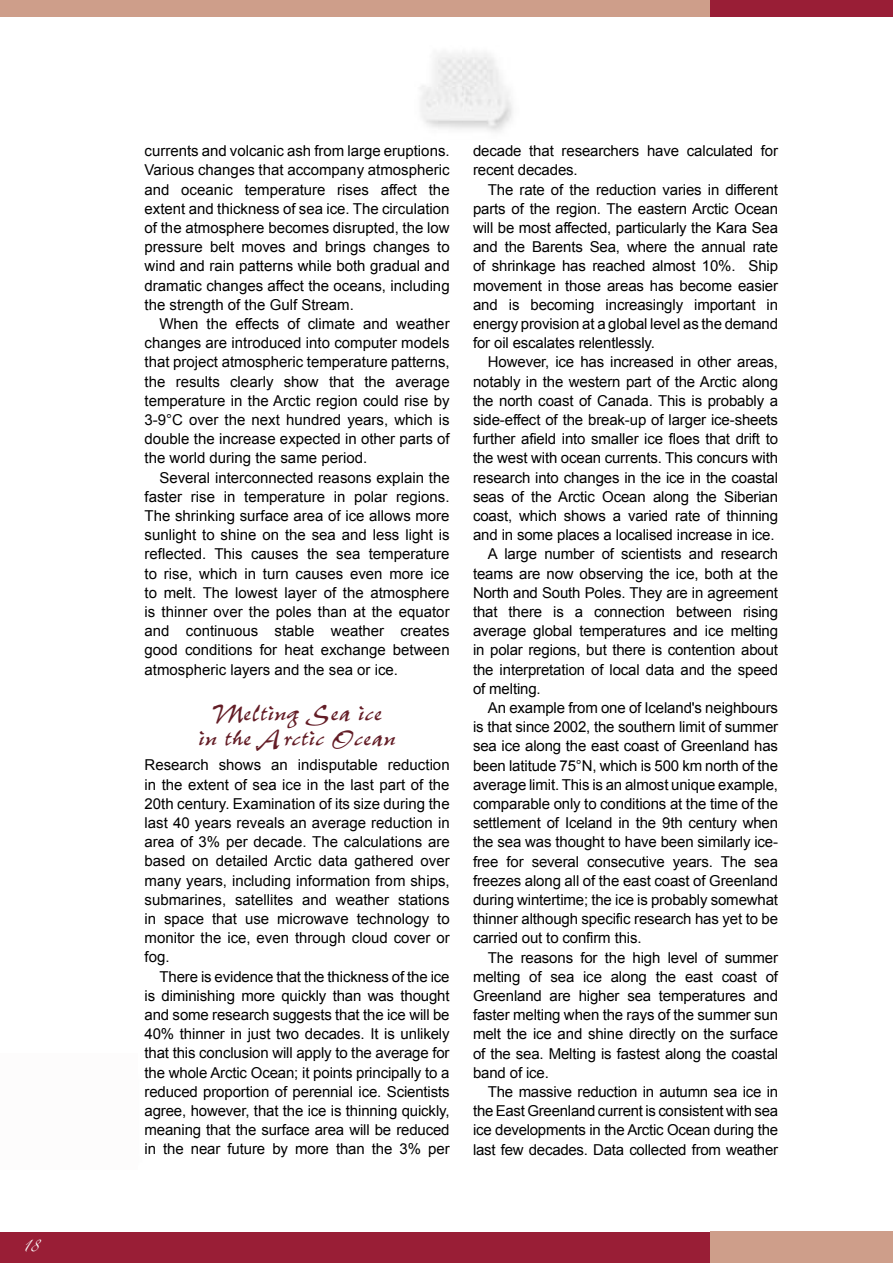
<style>
.page{position:relative;width:893px;height:1263px;background:#fff}
.page>*{position:absolute;margin:0;border:0;box-sizing:border-box;transform-origin:0 0}
.t1{font:27px/25.5px "Pepita";letter-spacing:.005em;color:#631d26;text-align:center;scale:1.05 1}
.t2{font:27px "Zapfino";color:#fff;scale:1.05 1}
.t3{font:15px/19.2px "Arial";letter-spacing:-.01em;color:#000;text-align:justify}
</style>
<div class="page">
<div style="left:0;top:0;width:710px;height:16px;background:#ce9e8a"></div>
<div style="left:710px;top:1231px;width:183px;height:32px;background:#ce9e8a"></div>
<div style="left:0;top:1231px;width:710px;height:32px;background:#991e36"></div>
<div style="left:710px;top:0;width:183px;height:16px;background:#991e36"></div>
<h1 class="t2" style="left:21px;top:1226px;width:17px">18</h1>
<p class="t3" style="left:145px;top:141px;width:307px">currents and volcanic ash from large eruptions.<br>Various changes that accompany atmospheric and oceanic temperature rises affect the extent and thickness of sea ice. The circulation of the atmosphere becomes disrupted, the low pressure belt moves and brings changes to wind and rain patterns while both gradual and dramatic changes affect the oceans, including the strength of the Gulf Stream.</p>
<p class="t3" style="left:145px;top:314px;width:307px;text-indent:15px">When the effects of climate and weather changes are introduced into computer models that project atmospheric temperature patterns, the results clearly show that the average temperature in the Arctic region could rise by 3-9°C over the next hundred years, which is double the increase expected in other parts of the world during the same period.</p>
<p class="t3" style="left:145px;top:468px;width:307px;text-indent:15px">Several interconnected reasons explain the faster rise in temperature in polar regions.<br>The shrinking surface area of ice allows more sunlight to shine on the sea and less light is reflected. This causes the sea temperature to rise, which in turn causes even more ice to melt. The lowest layer of the atmosphere is thinner over the poles than at the equator and continuous stable weather creates good conditions for heat exchange between atmospheric layers and the sea or ice.</p>
<h1 class="t1" style="left:199px;top:701px;width:189px">Melting Sea ice<br>in the Arctic Ocean</h1>
<p class="t3" style="left:145px;top:755px;width:307px">Research shows an indisputable reduction in the extent of sea ice in the last part of the 20th century. Examination of its size during the last 40 years reveals an average reduction in area of 3% per decade. The calculations are based on detailed Arctic data gathered over many years, including information from ships, submarines, satellites and weather stations in space that use microwave technology to monitor the ice, even through cloud cover or fog.</p>
<p class="t3" style="left:145px;top:967px;width:307px;text-indent:15px">There is evidence that the thickness of the ice is diminishing more quickly than was thought and some research suggests that the ice will be 40% thinner in just two decades. It is unlikely that this conclusion will apply to the average for the whole Arctic Ocean; it points principally to a reduced proportion of perennial ice. Scientists agree, however, that the ice is thinning quickly, meaning that the surface area will be reduced in the near future by more than the 3% per</p>
<p class="t3" style="left:473px;top:141px;width:307px">decade that researchers have calculated for recent decades.</p>
<p class="t3" style="left:473px;top:180px;width:307px;text-indent:15px">The rate of the reduction varies in different parts of the region. The eastern Arctic Ocean will be most affected, particularly the Kara Sea and the Barents Sea, where the annual rate of shrinkage has reached almost 10%. Ship movement in those areas has become easier and is becoming increasingly important in energy provision at a global level as the demand for oil escalates relentlessly.</p>
<p class="t3" style="left:488px;top:352px;width:292px">However, ice has increased in other areas,</p>
<p class="t3" style="left:473px;top:372px;width:307px">notably in the western part of the Arctic along</p>
<p class="t3" style="left:473px;top:391px;width:307px">the north coast of Canada. This is probably a</p>
<p class="t3" style="left:473px;top:410px;width:307px">side-effect of the break-up of larger ice-sheets</p>
<p class="t3" style="left:473px;top:429px;width:306px">further afield into smaller ice floes that drift to</p>
<p class="t3" style="left:473px;top:448px;width:307px">the west with ocean currents. This concurs with</p>
<p class="t3" style="left:473px;top:468px;width:306px">research into changes in the ice in the coastal</p>
<p class="t3" style="left:473px;top:487px;width:307px">seas of the Arctic Ocean along the Siberian</p>
<p class="t3" style="left:473px;top:506px;width:306px">coast, which shows a varied rate of thinning</p>
<p class="t3" style="left:473px;top:525px;width:303px">and in some places a localised increase in ice.</p>
<p class="t3" style="left:488px;top:544px;width:292px">A large number of scientists and research</p>
<p class="t3" style="left:473px;top:564px;width:307px">teams are now observing the ice, both at the</p>
<p class="t3" style="left:473px;top:583px;width:307px">North and South Poles. They are in agreement</p>
<p class="t3" style="left:473px;top:602px;width:307px">that there is a connection between rising</p>
<p class="t3" style="left:473px;top:621px;width:307px">average global temperatures and ice melting</p>
<p class="t3" style="left:473px;top:640px;width:307px">in polar regions, but there is contention about</p>
<p class="t3" style="left:473px;top:660px;width:307px">the interpretation of local data and the speed</p>
<p class="t3" style="left:473px;top:679px;width:69px">of melting.</p>
<p class="t3" style="left:488px;top:698px;width:292px">An example from one of Iceland's neighbours</p>
<p class="t3" style="left:473px;top:717px;width:307px">is that since 2002, the southern limit of summer</p>
<p class="t3" style="left:473px;top:736px;width:307px">sea ice along the east coast of Greenland has</p>
<p class="t3" style="left:473px;top:756px;width:306px">been latitude 75°N, which is 500 km north of the</p>
<p class="t3" style="left:473px;top:775px;width:307px">average limit. This is an almost unique example,</p>
<p class="t3" style="left:473px;top:794px;width:306px">comparable only to conditions at the time of the</p>
<p class="t3" style="left:473px;top:813px;width:307px">settlement of Iceland in the 9th century when</p>
<p class="t3" style="left:473px;top:832px;width:307px">the sea was thought to have been similarly ice-</p>
<p class="t3" style="left:473px;top:852px;width:307px">free for several consecutive years. The sea</p>
<p class="t3" style="left:473px;top:871px;width:307px">freezes along all of the east coast of Greenland</p>
<p class="t3" style="left:473px;top:890px;width:306px">during wintertime; the ice is probably somewhat</p>
<p class="t3" style="left:473px;top:909px;width:307px">thinner although specific research has yet to be</p>
<p class="t3" style="left:473px;top:928px;width:170px">carried out to confirm this.</p>
<p class="t3" style="left:488px;top:948px;width:292px">The reasons for the high level of summer</p>
<p class="t3" style="left:473px;top:967px;width:307px">melting of sea ice along the east coast of</p>
<p class="t3" style="left:473px;top:986px;width:307px">Greenland are higher sea temperatures and</p>
<p class="t3" style="left:473px;top:1005px;width:307px">faster melting when the rays of the summer sun</p>
<p class="t3" style="left:473px;top:1024px;width:307px">melt the ice and shine directly on the surface</p>
<p class="t3" style="left:473px;top:1044px;width:307px">of the sea. Melting is fastest along the coastal</p>
<p class="t3" style="left:473px;top:1063px;width:77px">band of ice.</p>
<p class="t3" style="left:488px;top:1082px;width:292px">The massive reduction in autumn sea ice in</p>
<p class="t3" style="left:473px;top:1101px;width:307px">the East Greenland current is consistent with sea</p>
<p class="t3" style="left:473px;top:1120px;width:307px">ice developments in the Arctic Ocean during the</p>
<p class="t3" style="left:473px;top:1140px;width:307px">last few decades. Data collected from weather</p>
</div>
